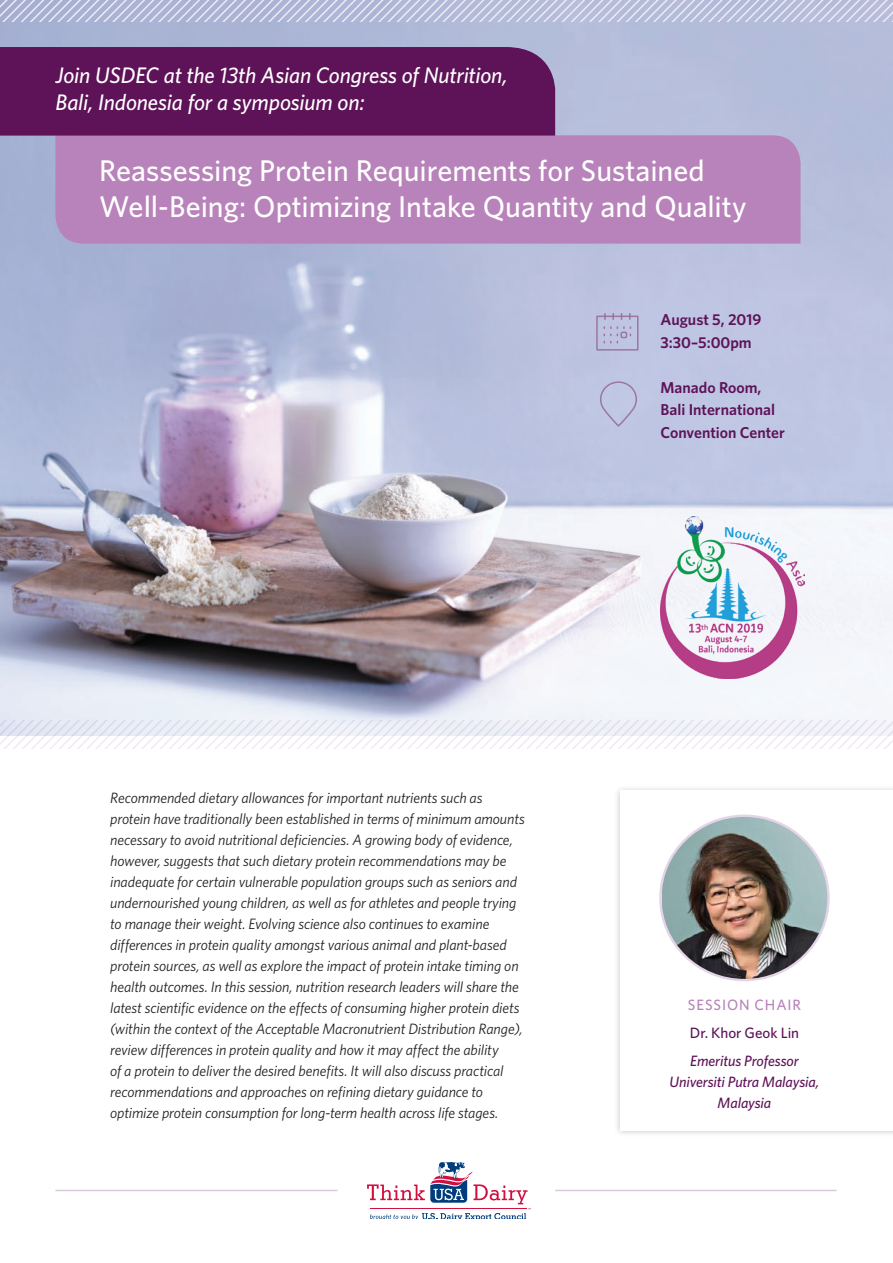
<style>
.page{position:relative;width:893px;height:1263px;background:#fff}
.page>*{position:absolute;margin:0;border:0;box-sizing:border-box;transform-origin:0 0}
.Subtitle{font:500 30px/36px "Whitney HTF";color:#fff}
.Subtitle-2{font:italic 500 22.5px/27px "Whitney HTF";letter-spacing:-.005em;color:#fff}
.Intro_Copy{font:600 15.75px/22.5px "Whitney HTF";color:#5e1258}
.Body_Copy{font:italic 15px/21px "Whitney HTF";letter-spacing:-.01em;color:#231f20}
.Body_Copy-2{font:italic 500 15px/21px "Whitney HTF";letter-spacing:-.01em;color:#5e1258;text-align:center}
.Body_Copy-3{font:500 15px "Whitney HTF";color:#5e1258}
.Body_Copy-4{font:500 15px "Whitney HTF";letter-spacing:.06em;color:#b883ba}
</style>
<div class="page">
<img style="left:0;top:22px;width:893px;height:699px">
<svg style="left:595px;top:312px;width:44px;height:39px;background:#b6b5d4"></svg>
<svg style="left:599px;top:381px;width:39px;height:47px;background:#bcbfdc"></svg>
<svg style="left:0;top:0;width:893px;height:22px;background:#bdc3dd"></svg>
<div style="left:55px;top:135px;width:745px;height:109px;background:#b883ba"></div>
<div style="left:0;top:47px;width:555px;height:89px;background:#5e1258"></div>
<div style="left:614px;top:784px;width:279px;height:354px;background:#231f20;opacity:.25"></div>
<div style="left:620px;top:791px;width:273px;height:340px;background:#fff"></div>
<img style="left:662px;top:817px;width:165px;height:163px">
<svg style="left:0;top:721px;width:893px;height:27px"></svg>
<svg style="left:367px;top:1162px;width:164px;height:57px"></svg>
<hr style="left:55px;top:1190px;width:283px;height:1px;background:#d9ccdb">
<hr style="left:555px;top:1190px;width:282px;height:1px;background:#d9ccdb">
<img style="left:660px;top:517px;width:144px;height:161px">
<p class="Subtitle-2" style="left:55px;top:61px;width:454px">Join USDEC at the 13th Asian Congress of Nutrition,<br>Bali, Indonesia for a symposium on:</p>
<p class="Subtitle" style="left:99px;top:151px;width:649px">Reassessing Protein Requirements for Sustained<br>Well-Being: Optimizing Intake Quantity and Quality</p>
<p class="Intro_Copy" style="left:660px;top:308px;width:102px">August 5, 2019<br>3:30–5:00pm</p>
<p class="Intro_Copy" style="left:660px;top:376px;width:126px">Manado Room,<br>Bali International<br>Convention Center</p>
<p class="Body_Copy" style="left:110px;top:787px;width:416px">Recommended dietary allowances for important nutrients such as protein have traditionally been established in terms of minimum amounts necessary to avoid nutritional deficiencies. A growing body of evidence, however, suggests that such dietary protein recommendations may be inadequate for certain vulnerable population groups such as seniors and undernourished young children, as well as for athletes and people trying to manage their weight. Evolving science also continues to examine differences in protein quality amongst various animal and plant-based protein sources, as well as explore the impact of protein intake timing on health outcomes. In this session, nutrition research leaders will share the latest scientific evidence on the effects of consuming higher protein diets (within the context of the Acceptable Macronutrient Distribution Range), review differences in protein quality and how it may affect the ability<br>of a protein to deliver the desired benefits. It will also discuss practical recommendations and approaches on refining dietary guidance to optimize protein consumption for long-term health across life stages.</p>
<p class="Body_Copy-4" style="left:688px;top:996px;width:115px">SESSION CHAIR</p>
<p class="Body_Copy-3" style="left:690px;top:1023px;width:111px">Dr. Khor Geok Lin</p>
<p class="Body_Copy-2" style="left:670px;top:1049px;width:151px">Emeritus Professor<br>Universiti Putra Malaysia,<br>Malaysia</p>
</div>
